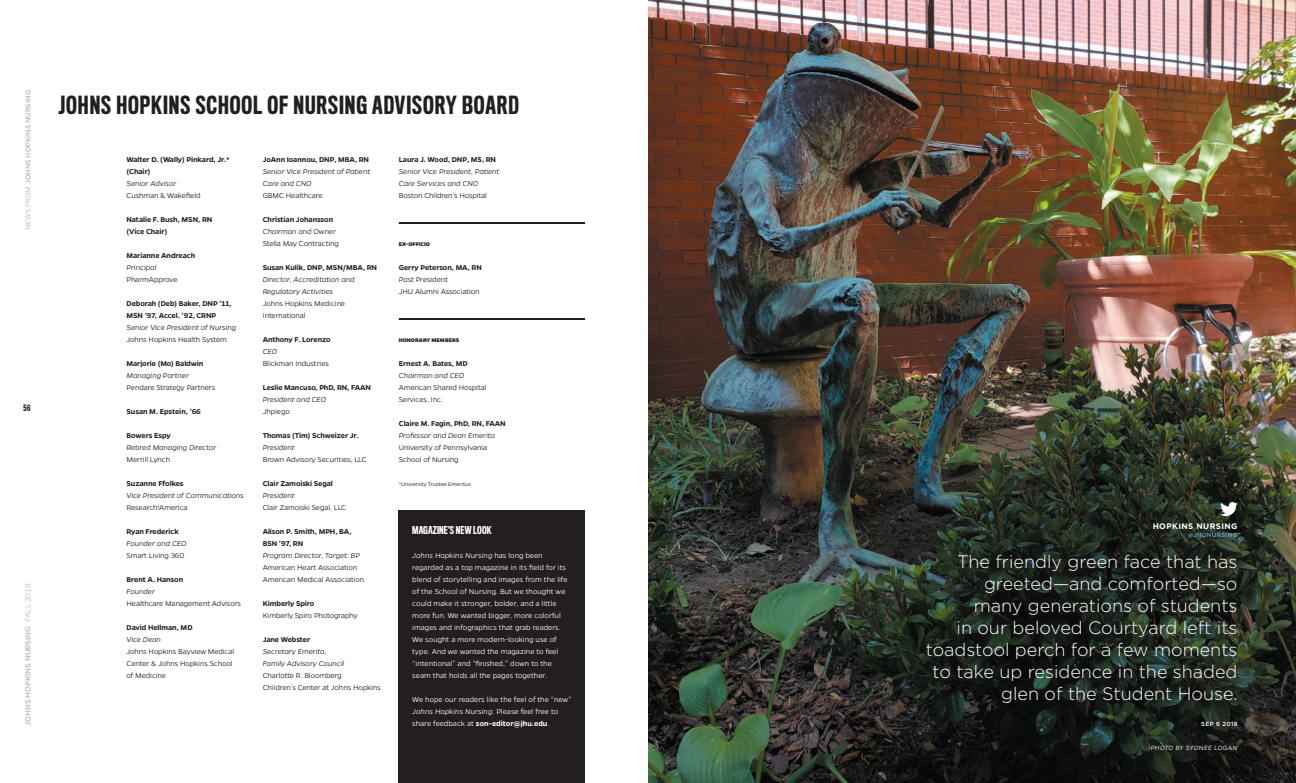
<style>
.page{position:relative;width:1296px;height:783px;background:#fff}
.page>*{position:absolute;margin:0;border:0;box-sizing:border-box;transform-origin:0 0}
.t1{font:500 23px "Titling Gothic FB Comp";letter-spacing:.04em;color:#231f20}
.t2{font:300 18px/22px "Gotham";color:#fff;text-align:right}
.t3{font:500 10px "Titling Gothic FB Comp";letter-spacing:.01em;color:#fff}
.t4{font:500 8.5px "Gentona";color:#bcbdc0}
.t5{font:300 8px/12px "Gentona";letter-spacing:-.01em;color:#231f20}
.t6{font:600 8px/12px "Gentona";letter-spacing:-.01em;color:#231f20}
.t7{font:300 8px/12px "Gentona";color:#fff}
.t8{font:italic 300 8px/12px "Gentona";letter-spacing:-.01em;color:#231f20}
.t9{font:500 8px "Gentona";color:#bcbdc0}
.t10{font:700 8px "Gotham";letter-spacing:.05em;color:#fff}
.t11{font:500 8px "Titling Gothic FB Comp";color:#231f20}
.t12{font:italic 300 7px "Gentona";letter-spacing:.035em;color:#fff}
.t13{font:300 6px "Gentona";letter-spacing:-.01em;color:#231f20}
.t14{font:800 6px "Gentona";letter-spacing:-.005em;color:#231f20}
.t15{font:500 6px "Gotham";letter-spacing:.05em;color:#64addf}
.t16{font:500 6px "Gotham";letter-spacing:.05em;color:#fff}
.s1{font-weight:300}
.s2{font-style:italic}
.s3{font-weight:600}
</style>
<div class="page">
<div style="left:399px;top:510px;width:186px;height:273px;background:#231f20"></div>
<hr style="left:399px;top:318px;width:186px;height:2px;background:#231f20">
<hr style="left:399px;top:222px;width:186px;height:2px;background:#231f20">
<img style="left:648px;top:0;width:648px;height:783px">
<img style="left:1221px;top:502px;width:16px;height:14px">
<p class="t9" style="left:23px;top:230px;width:142px;rotate:-90deg"><span class="s1">NEWS FROM</span> JOHNS HOPKINS NURSING</p>
<h1 class="t1" style="left:58px;top:92px;width:462px">JOHNS HOPKINS SCHOOL OF NURSING ADVISORY BOARD</h1>
<p class="t6" style="left:127px;top:153px;width:105px">Walter D. (Wally) Pinkard, Jr.* (Chair)</p>
<p class="t8" style="left:127px;top:177px;width:51px">Senior Advisor</p>
<p class="t5" style="left:127px;top:189px;width:75px">Cushman &amp; Wakefield</p>
<p class="t6" style="left:127px;top:213px;width:87px">Natalie F. Bush, MSN, RN (Vice Chair)</p>
<p class="t6" style="left:127px;top:249px;width:70px">Marianne Andreach</p>
<p class="t8" style="left:127px;top:261px;width:31px">Principal</p>
<p class="t5" style="left:127px;top:273px;width:53px">PharmApprove</p>
<p class="t6" style="left:127px;top:297px;width:107px">Deborah (Deb) Baker, DNP ’11,<br>MSN ’97, Accel. ’92, CRNP</p>
<p class="t8" style="left:127px;top:321px;width:111px">Senior Vice President of Nursing</p>
<p class="t5" style="left:127px;top:333px;width:102px">Johns Hopkins Health System</p>
<p class="t6" style="left:127px;top:357px;width:78px">Marjorie (Mo) Baldwin</p>
<p class="t8" style="left:127px;top:369px;width:64px">Managing Partner</p>
<p class="t5" style="left:127px;top:381px;width:90px">Pendare Strategy Partners</p>
<p class="t6" style="left:127px;top:405px;width:76px">Susan M. Epstein, ’66</p>
<p class="t6" style="left:127px;top:429px;width:46px">Bowers Espy</p>
<p class="t8" style="left:127px;top:441px;width:92px">Retired Managing Director</p>
<p class="t5" style="left:127px;top:453px;width:45px">Merrill Lynch</p>
<p class="t6" style="left:127px;top:477px;width:59px">Suzanne Ffolkes</p>
<p class="t8" style="left:127px;top:489px;width:119px">Vice President of Communications</p>
<p class="t5" style="left:127px;top:501px;width:63px">Research!America</p>
<p class="t6" style="left:127px;top:525px;width:54px">Ryan Frederick</p>
<p class="t8" style="left:127px;top:537px;width:61px">Founder and CEO</p>
<p class="t5" style="left:127px;top:549px;width:59px">Smart Living 360</p>
<p class="t6" style="left:127px;top:573px;width:58px">Brent A. Hanson</p>
<p class="t8" style="left:127px;top:585px;width:30px">Founder</p>
<p class="t5" style="left:127px;top:597px;width:116px">Healthcare Management Advisors</p>
<p class="t6" style="left:127px;top:621px;width:68px">David Hellman, MD</p>
<p class="t8" style="left:127px;top:633px;width:36px">Vice Dean</p>
<p class="t5" style="left:127px;top:645px;width:109px">Johns Hopkins Bayview Medical<br>Center &amp; Johns Hopkins School of Medicine</p>
<p class="t6" style="left:399px;top:153px;width:99px">Laura J. Wood, DNP, MS, RN</p>
<p class="t8" style="left:399px;top:165px;width:102px">Senior Vice President, Patient<br>Care Services and CNO</p>
<p class="t5" style="left:399px;top:189px;width:90px">Boston Children’s Hospital</p>
<p class="t6" style="left:263px;top:153px;width:108px">JoAnn Ioannou, DNP, MBA, RN</p>
<p class="t8" style="left:263px;top:165px;width:109px">Senior Vice President of Patient<br>Care and CNO</p>
<p class="t5" style="left:263px;top:189px;width:62px">GBMC Healthcare</p>
<p class="t6" style="left:263px;top:213px;width:72px">Christian Johansson</p>
<p class="t8" style="left:263px;top:225px;width:75px">Chairman and Owner</p>
<p class="t5" style="left:263px;top:237px;width:78px">Stella May Contracting</p>
<p class="t6" style="left:263px;top:261px;width:116px">Susan Kulik, DNP, MSN/MBA, RN</p>
<p class="t8" style="left:263px;top:273px;width:94px">Director, Accreditation and<br>Regulatory Activities</p>
<p class="t5" style="left:263px;top:297px;width:84px">Johns Hopkins Medicine<br>International</p>
<p class="t6" style="left:263px;top:333px;width:69px">Anthony F. Lorenzo</p>
<p class="t8" style="left:263px;top:345px;width:16px">CEO</p>
<p class="t5" style="left:263px;top:357px;width:68px">Blickman Industries</p>
<p class="t6" style="left:263px;top:381px;width:110px">Leslie Mancuso, PhD, RN, FAAN</p>
<p class="t8" style="left:263px;top:393px;width:65px">President and CEO</p>
<p class="t5" style="left:263px;top:405px;width:29px">Jhpiego</p>
<p class="t6" style="left:263px;top:429px;width:97px">Thomas (Tim) Schweizer Jr.</p>
<p class="t8" style="left:263px;top:441px;width:34px">President</p>
<p class="t5" style="left:263px;top:453px;width:106px">Brown Advisory Securities, LLC</p>
<p class="t6" style="left:263px;top:477px;width:72px">Clair Zamoiski Segal</p>
<p class="t8" style="left:263px;top:489px;width:34px">President</p>
<p class="t5" style="left:263px;top:501px;width:85px">Clair Zamoiski Segal, LLC</p>
<p class="t6" style="left:263px;top:525px;width:90px">Alison P. Smith, MPH, BA,<br>BSN ’97, RN</p>
<p class="t8" style="left:263px;top:549px;width:99px">Program Director, Target: BP</p>
<p class="t5" style="left:263px;top:561px;width:103px">American Heart Association<br>American Medical Association</p>
<p class="t6" style="left:263px;top:597px;width:53px">Kimberly Spiro</p>
<p class="t5" style="left:263px;top:609px;width:97px">Kimberly Spiro Photography</p>
<p class="t6" style="left:263px;top:633px;width:49px">Jane Webster</p>
<p class="t8" style="left:263px;top:645px;width:83px">Secretary Emerita,<br>Family Advisory Council</p>
<p class="t5" style="left:263px;top:669px;width:120px">Charlotte R. Bloomberg<br>Children’s Center at Johns Hopkins</p>
<p class="t14" style="left:399px;top:241px;width:33px">EX-OFFICIO</p>
<p class="t6" style="left:399px;top:261px;width:85px">Gerry Peterson, MA, RN</p>
<p class="t8" style="left:399px;top:273px;width:51px">Past President</p>
<p class="t5" style="left:399px;top:285px;width:82px">JHU Alumni Association</p>
<p class="t14" style="left:399px;top:337px;width:62px">HONORARY MEMBERS</p>
<p class="t6" style="left:399px;top:357px;width:70px">Ernest A. Bates, MD</p>
<p class="t8" style="left:399px;top:369px;width:67px">Chairman and CEO</p>
<p class="t5" style="left:399px;top:381px;width:89px">American Shared Hospital<br>Services, Inc.</p>
<p class="t6" style="left:399px;top:417px;width:108px">Claire M. Fagin, PhD, RN, FAAN</p>
<p class="t8" style="left:399px;top:429px;width:98px">Professor and Dean Emerita</p>
<p class="t5" style="left:399px;top:441px;width:90px">University of Pennsylvania<br>School of Nursing</p>
<p class="t13" style="left:399px;top:481px;width:74px">*University Trustee Emeritus</p>
<p class="t3" style="left:412px;top:524px;width:81px">MAGAZINE’S NEW LOOK</p>
<p class="t7" style="left:412px;top:549px;width:157px"><span class="s2">Johns Hopkins Nursing</span> has long been regarded as a top magazine in its field for its blend of storytelling and images from the life of the School of Nursing. But we thought we could make it stronger, bolder, and a little more fun. We wanted bigger, more colorful images and infographics that grab readers.<br>We sought a more modern-looking use of type. And we wanted the magazine to feel “intentional” and “finished,” down to the seam that holds all the pages together.</p>
<p class="t7" style="left:412px;top:693px;width:161px">We hope our readers like the feel of the “new”<br><span class="s2">Johns Hopkins Nursing</span>. Please feel free to share feedback at <span class="s3">son-editor@jhu.edu</span>.</p>
<p class="t11" style="left:23px;top:404px;width:9px">56</p>
<p class="t4" style="left:23px;top:726px;width:144px;rotate:-90deg">JOHNS HOPKINS NURSING <span class="s1">FALL 2018</span></p>
<p class="t10" style="left:1153px;top:521px;width:86px">HOPKINS NURSING</p>
<p class="t15" style="left:1187px;top:531px;width:52px">@JHUNURSING</p>
<h2 class="t2" style="left:926px;top:550px;width:313px">The friendly green face that has greeted—and comforted—so<br>many generations of students<br>in our beloved Courtyard left its toadstool perch for a few moments to take up residence in the shaded glen of the Student House.</h2>
<p class="t16" style="left:1201px;top:720px;width:38px">SEP 6 2018</p>
<p class="t12" style="left:1151px;top:743px;width:88px">PHOTO BY SYDNEE LOGAN</p>
</div>
